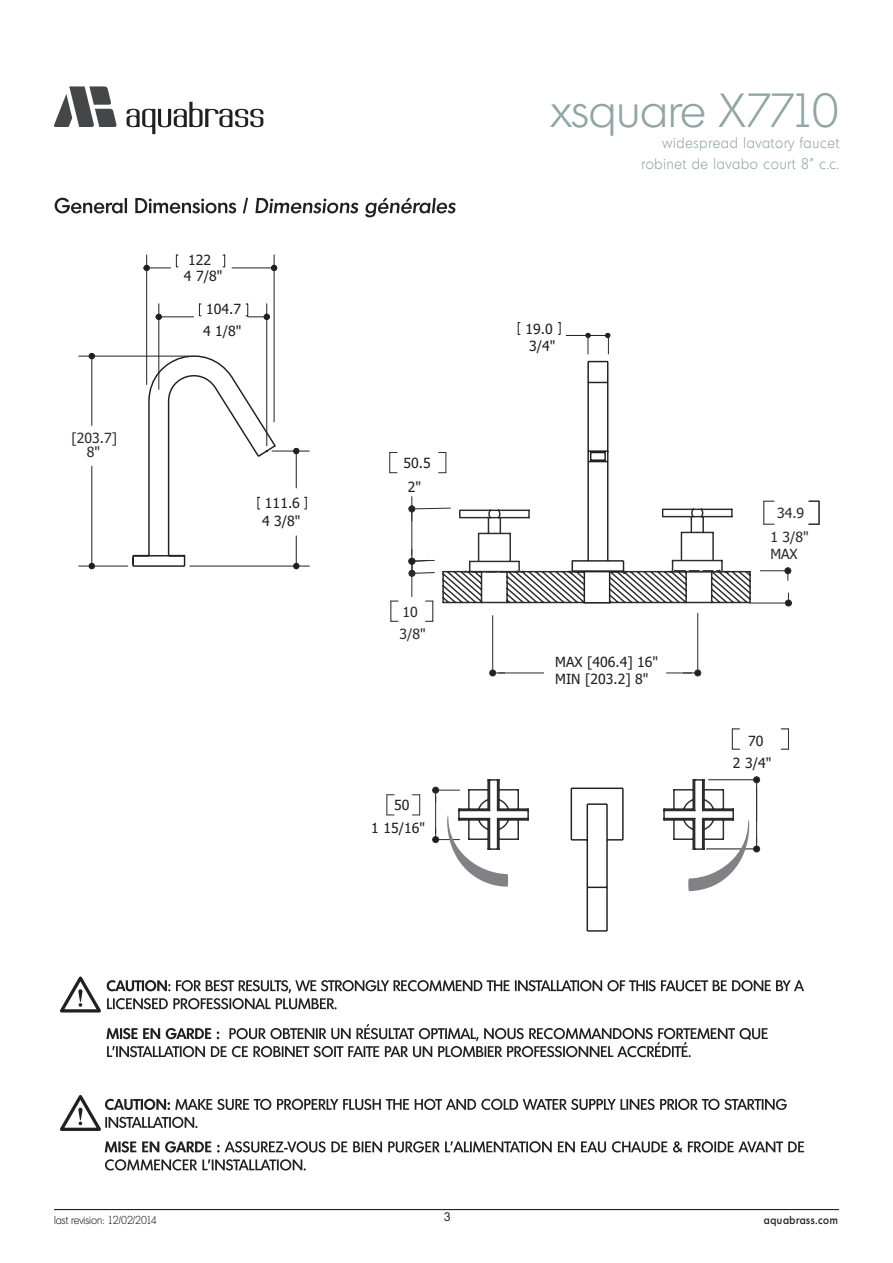
<style>
.page{position:relative;width:893px;height:1263px;background:#fff}
.page>*{position:absolute;margin:0;border:0;box-sizing:border-box;transform-origin:0 0}
.t1{font:300 46.5px "Montreal Serial";color:#91a5a4}
.t2{font:300 15px/21px "Montreal Serial";letter-spacing:.06em;color:#91a5a4;text-align:right;scale:.9 1}
.t3{font:14.1px/22.4px "Tahoma";color:#231f20;text-align:center}
.t4{font:14.1px/22.4px "Tahoma";color:#2e2b2c}
.t5{font:12px "Montreal Serial";color:#231f20}
.t6{font:300 11.25px "Montreal Serial";color:#231f20;scale:.9 1}
.t7{font:500 11.25px "Montreal Serial";letter-spacing:.06em;color:#231f20;scale:.9 1}
</style>
<div class="page">
<hr style="left:54px;top:1209px;width:785px;height:1px;background:#231f20">
<svg style="left:54px;top:86px;width:63px;height:41px"></svg>
<svg style="left:127px;top:102px;width:136px;height:32px"></svg>
<svg style="left:55px;top:198px;width:401px;height:19px"></svg>
<svg style="left:60px;top:976px;width:41px;height:36px"></svg>
<svg style="left:60px;top:1095px;width:727px;height:36px"></svg>
<svg style="left:105px;top:1159px;width:201px;height:11px"></svg>
<svg style="left:105px;top:1141px;width:699px;height:11px"></svg>
<svg style="left:107px;top:980px;width:697px;height:29px"></svg>
<svg style="left:106px;top:1024px;width:662px;height:33px"></svg>
<svg style="left:735px;top:728px;width:5px;height:22px"></svg>
<svg style="left:781px;top:728px;width:8px;height:22px"></svg>
<hr style="left:708px;top:779px;width:49px;height:1px;background:#2e2b2c">
<hr style="left:756px;top:780px;width:1px;height:69px;background:#2e2b2c">
<svg style="left:754px;top:777px;width:6px;height:6px"></svg>
<div style="left:753px;top:776px;width:7px;height:7px;border:1px solid #2e2b2c;border-radius:50%"></div>
<hr style="left:749px;top:603px;width:39px;height:1px;background:#2e2b2c">
<svg style="left:760px;top:568px;width:31px;height:12px"></svg>
<div style="left:784px;top:567px;width:7px;height:7px;border:1px solid #2e2b2c;border-radius:50%"></div>
<svg style="left:785px;top:593px;width:6px;height:13px"></svg>
<div style="left:785px;top:600px;width:7px;height:6px;border:1px solid #2e2b2c;border-radius:50%"></div>
<svg style="left:763px;top:501px;width:11px;height:24px"></svg>
<svg style="left:809px;top:501px;width:11px;height:24px"></svg>
<svg style="left:663px;top:622px;width:72px;height:218px"></svg>
<svg style="left:688px;top:815px;width:72px;height:76px"></svg>
<svg style="left:131px;top:354px;width:493px;height:578px"></svg>
<hr style="left:79px;top:356px;width:110px;height:1px;background:#231f20">
<hr style="left:79px;top:566px;width:49px;height:1px;background:#231f20">
<hr style="left:91px;top:356px;width:1px;height:69px;background:#231f20">
<hr style="left:91px;top:466px;width:1px;height:100px;background:#231f20">
<svg style="left:88px;top:352px;width:7px;height:8px"></svg>
<svg style="left:88px;top:563px;width:7px;height:7px"></svg>
<svg style="left:517px;top:322px;width:93px;height:32px"></svg>
<svg style="left:143px;top:254px;width:167px;height:316px"></svg>
<svg style="left:408px;top:360px;width:344px;height:262px"></svg>
<p class="t4" style="left:71px;top:426px;width:47px">[203.7]</p>
<p class="t4" style="left:87px;top:440px;width:15px">8"</p>
<p class="t3" style="left:188px;top:248px;width:25px">122</p>
<p class="t3" style="left:184px;top:264px;width:40px">4 7/8"</p>
<p class="t3" style="left:206px;top:297px;width:37px">104.7</p>
<p class="t3" style="left:203px;top:319px;width:40px">4 1/8"</p>
<p class="t3" style="left:265px;top:491px;width:36px">111.6</p>
<p class="t3" style="left:262px;top:509px;width:40px">4 3/8"</p>
<p class="t3" style="left:404px;top:450px;width:29px;line-height:24.2px">50.5<br>2"</p>
<p class="t4" style="left:399px;top:599px;width:28px">10<br>3/8"</p>
<p class="t3" style="left:371px;top:793px;width:55px">50<br>1 15/16"</p>
<h1 class="t1" style="left:551px;top:82px;width:289px">xsquare X7710</h1>
<p class="t2" style="left:641px;top:132px;width:221px">widespread lavatory faucet robinet de lavabo court 8” c.c.</p>
<p class="t3" style="left:525px;top:317px;width:29px">19.0</p>
<p class="t3" style="left:529px;top:334px;width:28px">3/4"</p>
<p class="t3" style="left:555px;top:652px;width:104px;line-height:17.7px;text-align:left">MAX [406.4] 16"<br>MIN [203.2] 8"</p>
<p class="t4" style="left:770px;top:500px;width:40px;line-height:24.6px;text-align:center">34.9<br>1 3/8"</p>
<p class="t4" style="left:770px;top:542px;width:29px">MAX</p>
<p class="t3" style="left:733px;top:729px;width:40px">70<br>2 3/4"</p>
<p class="t6" style="left:54px;top:1213px;width:116px">last revision: 12/02/2014</p>
<p class="t5" style="left:444px;top:1209px;width:8px">3</p>
<p class="t7" style="left:764px;top:1213px;width:84px">aquabrass.com</p>
</div>
